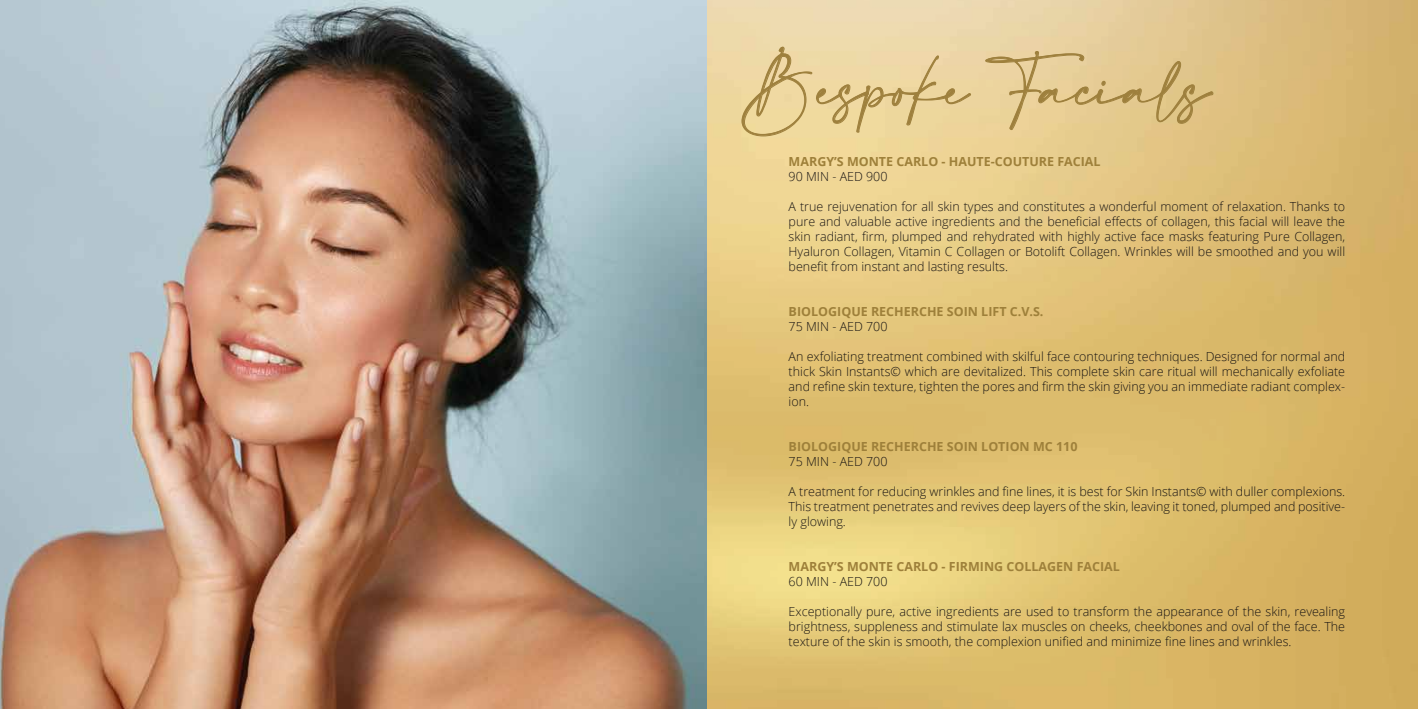
<style>
.page{position:relative;width:1418px;height:709px;background:#fff}
.page>*{position:absolute;margin:0;border:0;box-sizing:border-box;transform-origin:0 0}
.t1{font:43.75px "Amalfi Coast";color:#9e803d}
.t2{font:300 12.5px/15px "Open Sans";color:#191513;text-align:justify}
.t3{font:700 12.5px "Open Sans";color:#9e803a}
</style>
<div class="page">
<img style="left:706px;top:0;width:711px;height:709px">
<svg style="left:741px;top:47px;width:229px;height:89px;background:#e7d099"></svg>
<svg style="left:985px;top:51px;width:228px;height:79px;background:#e0c58c"></svg>
<img style="left:0;top:0;width:706px;height:709px">
<h1 class="t1" style="left:742px;top:64px;width:471px">Bespoke Facials</h1>
<p class="t3" style="left:788px;top:152px;width:313px">MARGY’S MONTE CARLO - HAUTE-COUTURE FACIAL</p>
<p class="t2" style="left:788px;top:168px;width:100px">90 MIN - AED 900</p>
<p class="t2" style="left:788px;top:198px;width:558px">A true rejuvenation for all skin types and constitutes a wonderful moment of relaxation. Thanks to pure and valuable active ingredients and the beneficial effects of collagen, this facial will leave the skin radiant, firm, plumped and rehydrated with highly active face masks featuring Pure Collagen, Hyaluron Collagen, Vitamin C Collagen or Botolift Collagen. Wrinkles will be smoothed and you will benefit from instant and lasting results.</p>
<p class="t3" style="left:788px;top:302px;width:256px">BIOLOGIQUE RECHERCHE SOIN LIFT C.V.S.</p>
<p class="t2" style="left:788px;top:318px;width:100px">75 MIN - AED 700</p>
<p class="t2" style="left:788px;top:348px;width:558px">An exfoliating treatment combined with skilful face contouring techniques. Designed for normal and thick Skin Instants© which are devitalized. This complete skin care ritual will mechanically exfoliate and refine skin texture, tighten the pores and firm the skin giving you an immediate radiant complex&shy;ion.</p>
<p class="t3" style="left:788px;top:437px;width:290px">BIOLOGIQUE RECHERCHE SOIN LOTION MC 110</p>
<p class="t2" style="left:788px;top:453px;width:100px">75 MIN - AED 700</p>
<p class="t2" style="left:788px;top:483px;width:558px">A treatment for reducing wrinkles and fine lines, it is best for Skin Instants© with duller complexions.<br>This treatment penetrates and revives deep layers of the skin, leaving it toned, plumped and positive&shy;ly glowing.</p>
<p class="t3" style="left:788px;top:557px;width:333px">MARGY’S MONTE CARLO - FIRMING COLLAGEN FACIAL</p>
<p class="t2" style="left:788px;top:573px;width:100px">60 MIN - AED 700</p>
<p class="t2" style="left:788px;top:603px;width:558px">Exceptionally pure, active ingredients are used to transform the appearance of the skin, revealing brightness, suppleness and stimulate lax muscles on cheeks, cheekbones and oval of the face. The texture of the skin is smooth, the complexion unified and minimize fine lines and wrinkles.</p>
</div>
